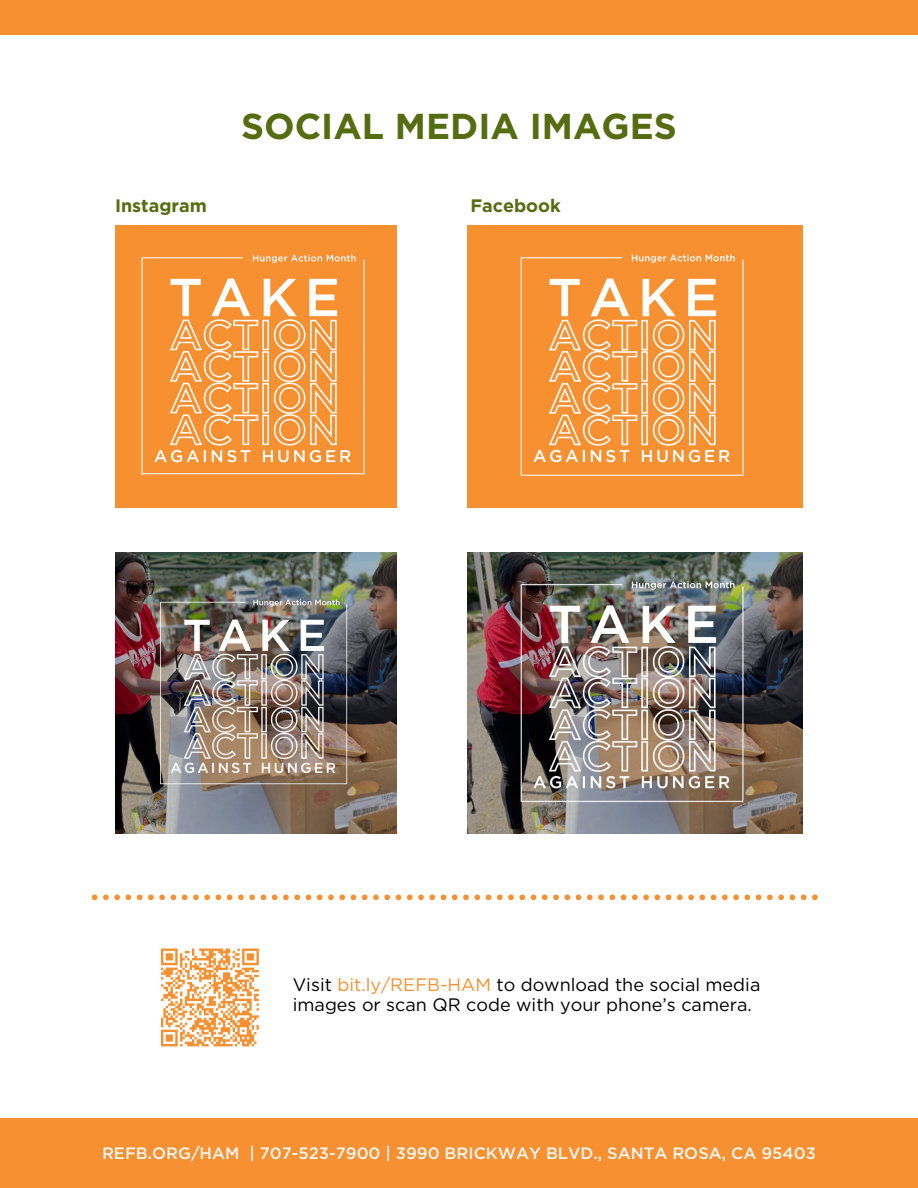
<style>
.page{position:relative;width:918px;height:1188px;background:#fff}
.page>*{position:absolute;margin:0;border:0;box-sizing:border-box;transform-origin:0 0}
.t1{font:700 36px "Gotham";color:#556c11}
.t2{font:18px/19.2px "Gotham";color:#000}
.t3{font:700 18px "Gotham";color:#556c11}
.t4{font:500 16.5px "Gotham";color:#f5f5ef}
.s1{color:#f69031}
</style>
<div class="page">
<img style="left:115px;top:226px;width:281px;height:281px">
<img style="left:468px;top:226px;width:335px;height:281px">
<img style="left:115px;top:553px;width:281px;height:281px">
<img style="left:468px;top:553px;width:335px;height:281px">
<svg style="left:161px;top:949px;width:98px;height:97px"></svg>
<div style="left:0;top:1118px;width:918px;height:70px;background:#f69031"></div>
<svg style="left:92px;top:895px;width:726px;height:5px"></svg>
<div style="left:0;top:0;width:918px;height:34px;background:#f69031"></div>
<p class="t1" style="left:241px;top:104px;width:437px">SOCIAL MEDIA IMAGES</p>
<p class="t3" style="left:115px;top:195px;width:93px">Instagram</p>
<p class="t3" style="left:470px;top:195px;width:92px">Facebook</p>
<p class="t2" style="left:293px;top:975px;width:469px">Visit <span class="s1">bit.ly/REFB-HAM</span> to download the social media images or scan QR code with your phone’s camera.</p>
<p class="t4" style="left:102px;top:1143px;width:715px">REFB.ORG/HAM | 707-523-7900 | 3990 BRICKWAY BLVD., SANTA ROSA, CA 95403</p>
</div>
